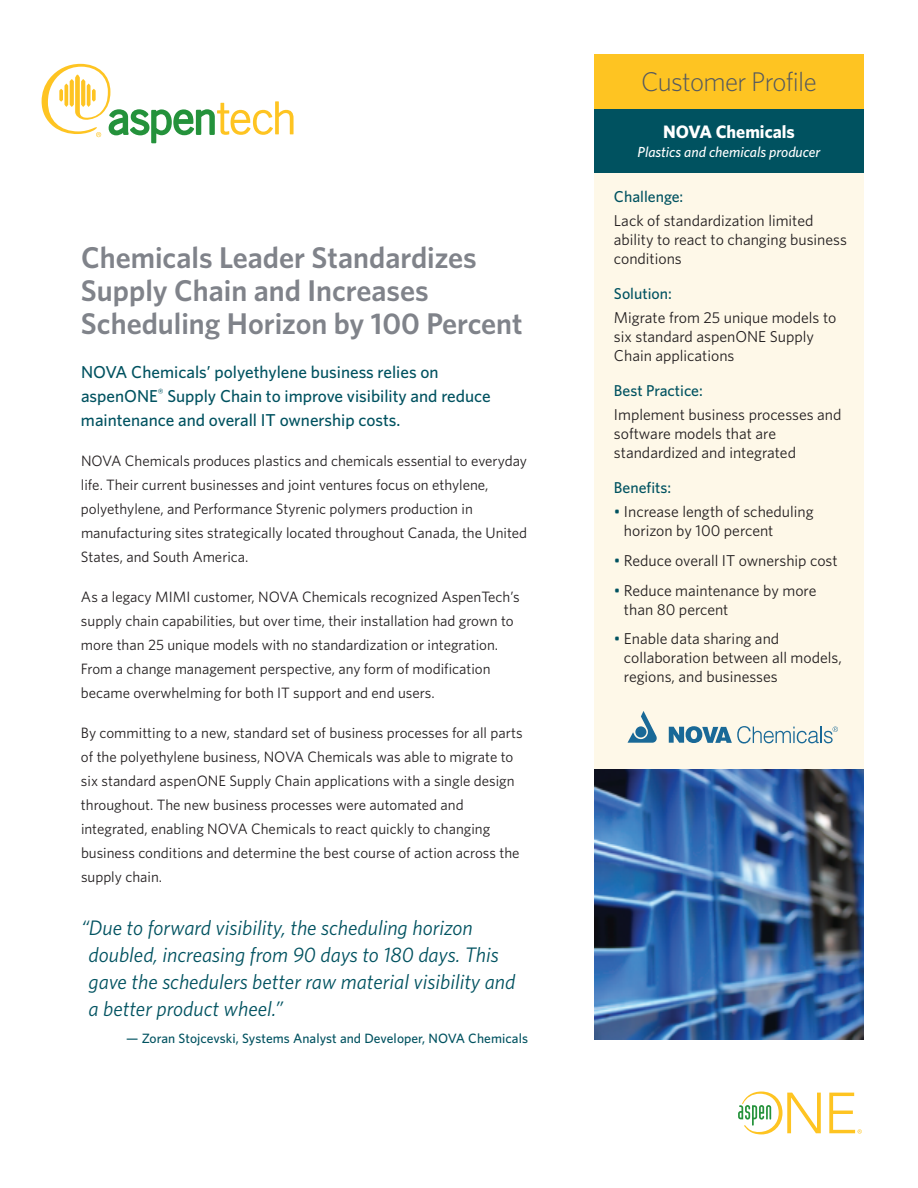
<style>
.page{position:relative;width:918px;height:1188px;background:#fff}
.page>*{position:absolute;margin:0;border:0;box-sizing:border-box;transform-origin:0 0}
.t1{font:600 30px/33px "Whitney";color:#80838a}
.t2{font:300 27px "Whitney";letter-spacing:-.025em;color:#535860}
.t3{font:italic 21px/27px "Whitney";color:#005260}
.t4{font:700 18px "Whitney";color:#fff}
.t5{font:500 17.25px/24px "Whitney";color:#005260}
.t6{font:15.75px/18.9px "Whitney";color:#231f20}
.t7{font:500 15.75px "Whitney";color:#005260}
.t8{font:15px/24px "Whitney";color:#231f20}
.t9{font:italic 500 14.7px "Whitney";color:#fff}
.t10{font:500 13.5px "Whitney";letter-spacing:.005em;color:#005260}
.s1{color:#005260}
</style>
<div class="page">
<div style="left:594px;top:168px;width:270px;height:605px;background:#fef8e8"></div>
<div style="left:594px;top:54px;width:270px;height:56px;background:#fec422"></div>
<img style="left:594px;top:770px;width:270px;height:270px">
<svg style="left:42px;top:64px;width:252px;height:79px"></svg>
<div style="left:594px;top:109px;width:270px;height:63px;background:#005260"></div>
<svg style="left:738px;top:1092px;width:83px;height:42px"></svg>
<svg style="left:829px;top:1093px;width:33px;height:41px"></svg>
<svg style="left:628px;top:711px;width:29px;height:32px"></svg>
<svg style="left:669px;top:726px;width:169px;height:18px"></svg>
<h1 class="t1" style="left:81px;top:241px;width:443px">Chemicals Leader Standardizes<br>Supply Chain and Increases<br>Scheduling Horizon by 100 Percent</h1>
<p class="t5" style="left:81px;top:360px;width:411px">NOVA Chemicals’ polyethylene business relies on aspenONE<sup>®</sup> Supply Chain to improve visibility and reduce maintenance and overall IT ownership costs.</p>
<p class="t8" style="left:81px;top:449px;width:448px">NOVA Chemicals produces plastics and chemicals essential to everyday life. Their current businesses and joint ventures focus on ethylene, polyethylene, and Performance Styrenic polymers production in manufacturing sites strategically located throughout Canada, the United States, and South America.</p>
<p class="t8" style="left:81px;top:585px;width:440px">As a legacy MIMI customer, NOVA Chemicals recognized AspenTech’s supply chain capabilities, but over time, their installation had grown to more than 25 unique models with no standardization or integration.<br>From a change management perspective, any form of modification became overwhelming for both IT support and end users.</p>
<p class="t8" style="left:81px;top:721px;width:443px">By committing to a new, standard set of business processes for all parts of the polyethylene business, NOVA Chemicals was able to migrate to six standard aspenONE Supply Chain applications with a single design throughout. The new business processes were automated and integrated, enabling NOVA Chemicals to react quickly to changing business conditions and determine the best course of action across the supply chain.</p>
<h3 class="t3" style="left:89px;top:914px;width:428px;text-indent:-8px">“Due to forward visibility, the scheduling horizon doubled, increasing from 90 days to 180 days. This gave the schedulers better raw material visibility and a better product wheel.”</h3>
<p class="t10" style="left:126px;top:1030px;width:403px">— Zoran Stojcevski, Systems Analyst and Developer, NOVA Chemicals</p>
<h2 class="t2" style="left:641px;top:66px;width:177px">Customer Profile</h2>
<p class="t4" style="left:668px;top:118px;width:123px">Company Name</p>
<p class="t9" style="left:669px;top:140px;width:122px">Crude Oil Production</p>
<p class="t4" style="left:663px;top:121px;width:133px">NOVA Chemicals</p>
<p class="t9" style="left:638px;top:143px;width:184px">Plastics and chemicals producer</p>
<p class="t7" style="left:614px;top:187px;width:71px">Challenge:</p>
<p class="t6" style="left:614px;top:211px;width:234px">Lack of standardization limited ability to react to changing business conditions</p>
<p class="t7" style="left:614px;top:284px;width:59px">Solution:</p>
<p class="t6" style="left:614px;top:308px;width:224px">Migrate from 25 unique models to six standard aspenONE Supply<br>Chain applications</p>
<p class="t7" style="left:614px;top:381px;width:90px">Best Practice:</p>
<p class="t6" style="left:614px;top:405px;width:229px">Implement business processes and software models that are standardized and integrated</p>
<p class="t7" style="left:614px;top:479px;width:59px">Benefits:</p>
<p class="t6" style="left:624px;top:503px;width:191px;text-indent:-10px"><span class="s1">•</span> Increase length of scheduling horizon by 100 percent</p>
<p class="t6" style="left:614px;top:551px;width:225px"><span class="s1">•</span> Reduce overall IT ownership cost</p>
<p class="t6" style="left:624px;top:581px;width:194px;text-indent:-10px"><span class="s1">•</span> Reduce maintenance by more than 80 percent</p>
<p class="t6" style="left:624px;top:630px;width:219px;text-indent:-10px"><span class="s1">•</span> Enable data sharing and collaboration between all models, regions, and businesses</p>
</div>
